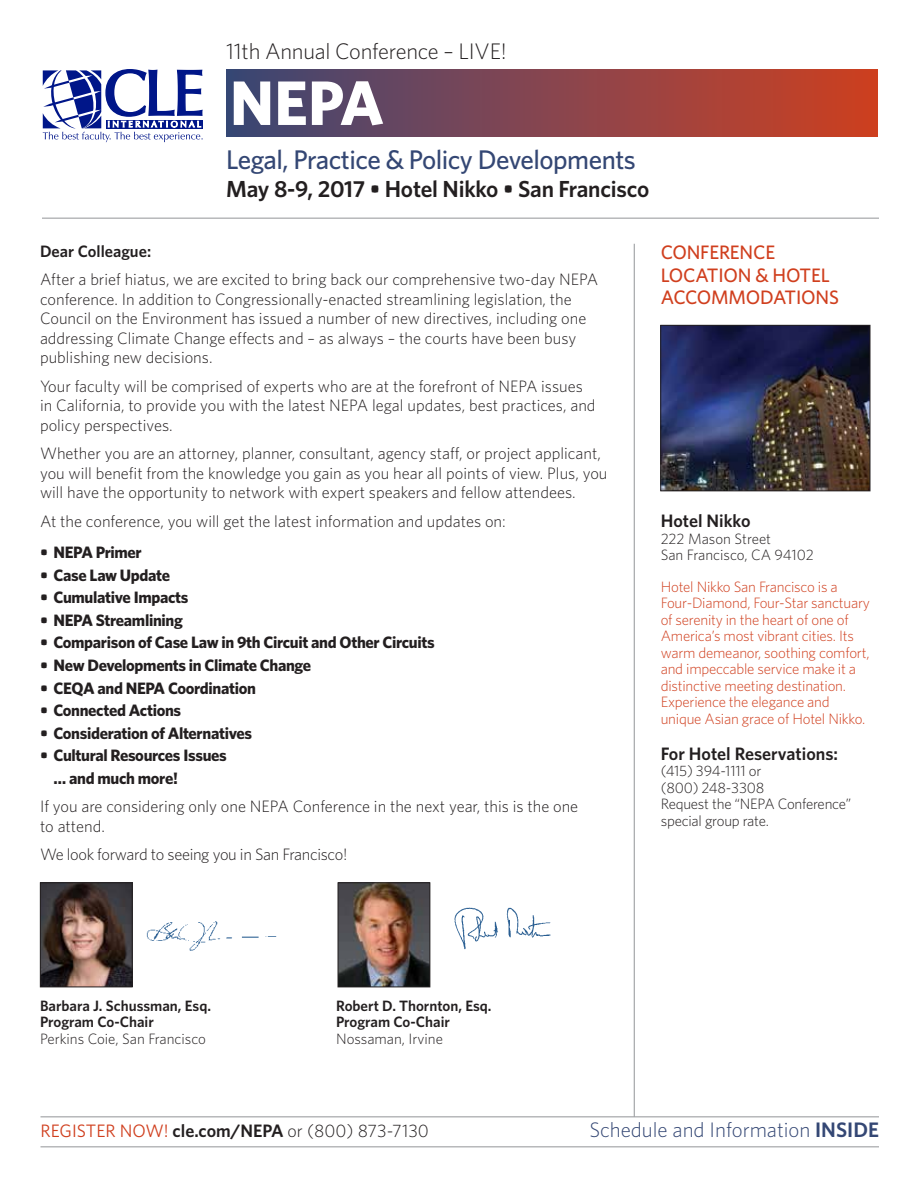
<style>
.page{position:relative;width:918px;height:1188px;background:#fff}
.page>*{position:absolute;margin:0;border:0;box-sizing:border-box;transform-origin:0 0}
.t1{font:700 63px "Whitney";color:#fff}
.t2{font:500 27px "Whitney";letter-spacing:-.02em;color:#344774}
.t3{font:600 23.25px "Whitney";letter-spacing:-.01em;color:#231f20}
.t4{font:300 22.5px "Whitney";letter-spacing:-.01em;color:#231f20}
.t5{font:300 21px "Whitney";color:#344774}
.t6{font:500 19.5px/22.5px "Whitney";letter-spacing:-.01em;color:#d03f1e}
.t7{font:300 18px "Whitney";color:#231f20}
.t8{font:600 18px "Whitney";color:#231f20}
.t9{font:300 16.5px/19.5px "Whitney";color:#231f20}
.t10{font:700 16.5px/22.5px "Whitney";letter-spacing:-.02em;color:#231f20}
.t11{font:300 16.5px "Whitney";letter-spacing:-.02em;color:#231f20}
.t12{font:600 16.5px "Whitney";color:#231f20}
.t13{font:300 15px/16.5px "Whitney";letter-spacing:-.015em;color:#d03f1e}
.t14{font:300 15px/16.5px "Whitney";letter-spacing:-.015em;color:#231f20}
.t15{font:600 15px/16.5px "Whitney";color:#231f20}
.s1{font-weight:400;color:#d03f1e}
.s2{font-weight:600}
</style>
<div class="page">
<svg style="left:43px;top:69px;width:160px;height:73px"></svg>
<hr style="left:42px;top:218px;width:837px;height:1px;background:#939598">
<hr style="left:40px;top:1116px;width:839px;height:1px;background:#939598">
<hr style="left:40px;top:1146px;width:839px;height:1px;background:#939598">
<hr style="left:634px;top:244px;width:1px;height:873px;background:#939598">
<div style="left:226px;top:69px;width:652px;height:68px;background:linear-gradient(to right,#3d4877,#d04122)"></div>
<img style="left:146px;top:921px;width:131px;height:30px">
<img style="left:454px;top:907px;width:97px;height:43px">
<img style="left:42px;top:884px;width:89px;height:101px">
<div style="left:40px;top:882px;width:93px;height:105px;border:1px solid #231f20"></div>
<img style="left:340px;top:884px;width:88px;height:101px">
<div style="left:338px;top:882px;width:92px;height:105px;border:1px solid #231f20"></div>
<img style="left:662px;top:327px;width:206px;height:162px">
<div style="left:660px;top:325px;width:210px;height:166px;border:1px solid #231f20"></div>
<h3 class="t4" style="left:226px;top:38px;width:282px">11th Annual Conference – LIVE!</h3>
<h1 class="t1" style="left:230px;top:65px;width:156px">NEPA</h1>
<h2 class="t2" style="left:226px;top:143px;width:411px">Legal, Practice &amp; Policy Developments</h2>
<h3 class="t3" style="left:226px;top:175px;width:425px">May 8-9, 2017 • Hotel Nikko • San Francisco</h3>
<p class="t12" style="left:40px;top:241px;width:113px">Dear Colleague:</p>
<p class="t9" style="left:40px;top:270px;width:560px">After a brief hiatus, we are excited to bring back our comprehensive two-day NEPA conference. In addition to Congressionally-enacted streamlining legislation, the Council on the Environment has issued a number of new directives, including one addressing Climate Change effects and – as always – the courts have been busy publishing new decisions.</p>
<p class="t9" style="left:40px;top:376px;width:557px">Your faculty will be comprised of experts who are at the forefront of NEPA issues in California, to provide you with the latest NEPA legal updates, best practices, and policy perspectives.</p>
<p class="t9" style="left:40px;top:444px;width:569px">Whether you are an attorney, planner, consultant, agency staff, or project applicant, you will benefit from the knowledge you gain as you hear all points of view. Plus, you will have the opportunity to network with expert speakers and fellow attendees.</p>
<p class="t9" style="left:40px;top:511px;width:467px">At the conference, you will get the latest information and updates on:</p>
<p class="t10" style="left:40px;top:541px;width:103px">• NEPA Primer</p>
<p class="t10" style="left:40px;top:564px;width:132px">• Case Law Update</p>
<p class="t10" style="left:40px;top:586px;width:150px">• Cumulative Impacts</p>
<p class="t10" style="left:40px;top:609px;width:144px">• NEPA Streamlining</p>
<p class="t10" style="left:40px;top:631px;width:396px">• Comparison of Case Law in 9th Circuit and Other Circuits</p>
<p class="t10" style="left:40px;top:654px;width:273px">• New Developments in Climate Change</p>
<p class="t10" style="left:40px;top:676px;width:217px">• CEQA and NEPA Coordination</p>
<p class="t10" style="left:40px;top:699px;width:143px">• Connected Actions</p>
<p class="t10" style="left:40px;top:721px;width:214px">• Consideration of Alternatives</p>
<p class="t10" style="left:54px;top:744px;width:175px;text-indent:-14px">• Cultural Resources Issues … and much more!</p>
<p class="t9" style="left:40px;top:796px;width:540px">If you are considering only one NEPA Conference in the next year, this is the one to attend.</p>
<p class="t11" style="left:40px;top:845px;width:309px">We look forward to seeing you in San Francisco!</p>
<p class="t6" style="left:661px;top:241px;width:180px">CONFERENCE<br>LOCATION &amp; HOTEL<br>ACCOMMODATIONS</p>
<p class="t8" style="left:661px;top:510px;width:91px">Hotel Nikko</p>
<p class="t14" style="left:661px;top:530px;width:155px">222 Mason Street<br>San Francisco, CA 94102</p>
<p class="t13" style="left:661px;top:578px;width:211px">Hotel Nikko San Francisco is a Four-Diamond, Four-Star sanctuary of serenity in the heart of one of America’s most vibrant cities. Its warm demeanor, soothing comfort, and impeccable service make it a distinctive meeting destination.<br>Experience the elegance and unique Asian grace of Hotel Nikko.</p>
<p class="t8" style="left:661px;top:743px;width:179px">For Hotel Reservations:</p>
<p class="t14" style="left:661px;top:763px;width:192px">(415) 394-1111 or<br>(800) 248-3308<br>Request the “NEPA Conference” special group rate.</p>
<p class="t15" style="left:40px;top:997px;width:173px">Barbara J. Schussman, Esq.<br>Program Co-Chair</p>
<p class="t14" style="left:40px;top:1030px;width:168px">Perkins Coie, San Francisco</p>
<p class="t15" style="left:336px;top:997px;width:157px">Robert D. Thornton, Esq.<br>Program Co-Chair</p>
<p class="t14" style="left:336px;top:1030px;width:108px">Nossaman, Irvine</p>
<p class="t7" style="left:40px;top:1121px;width:390px"><span class="s1">REGISTER NOW!</span> <span class="s2">cle.com/NEPA</span> or (800) 873-7130</p>
<p class="t5" style="left:589px;top:1118px;width:291px">Schedule and Information <span class="s2">INSIDE</span></p>
</div>
